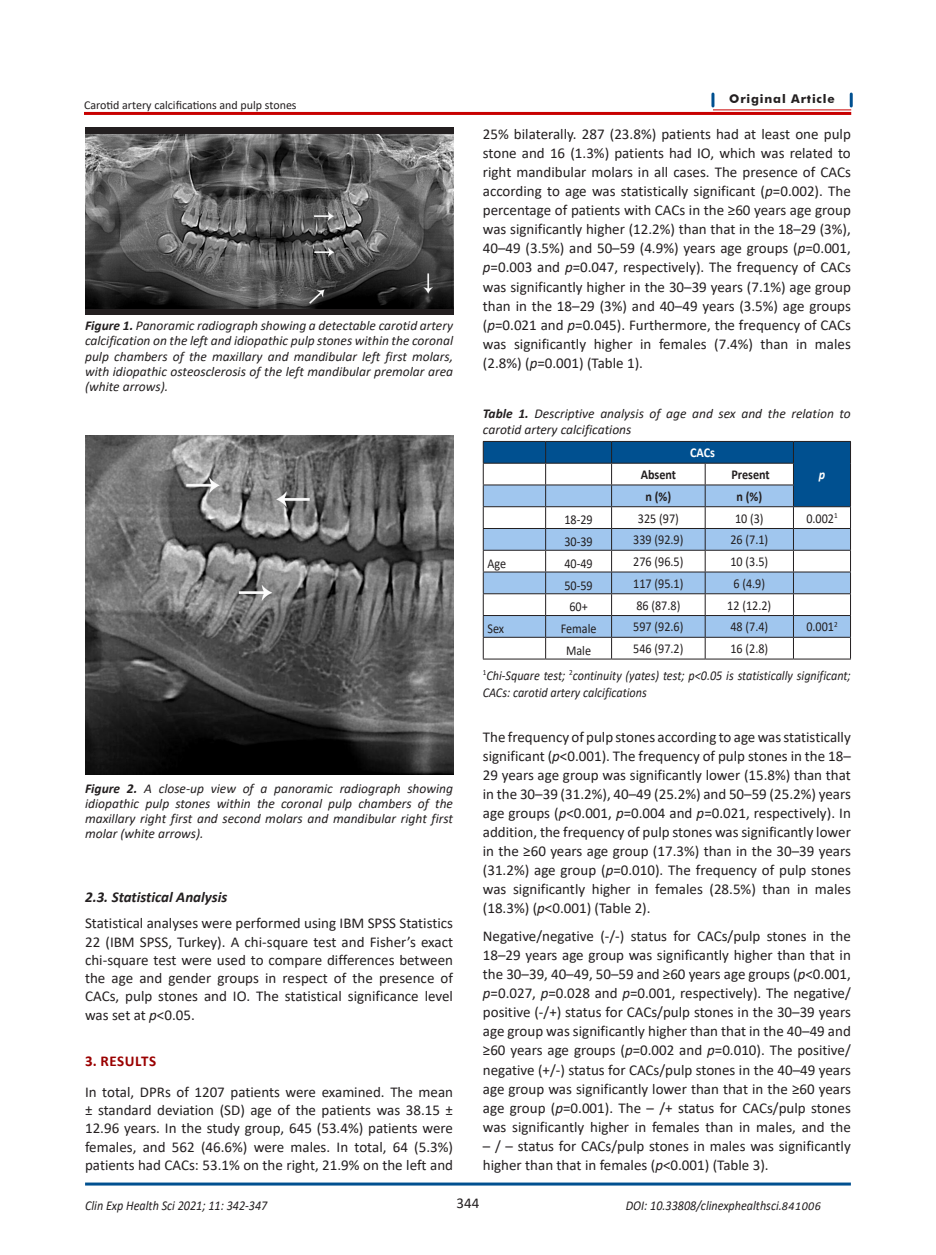
<style>
.page{position:relative;width:936px;height:1255px;background:#fff}
.page>*{position:absolute;margin:0;border:0;box-sizing:border-box;transform-origin:0 0}
.MNormal-TR{font:15px/19px "Calibri";color:#231f20;text-align:justify}
.t1{font:italic 700 15px "Calibri";color:#231f20}
.t2{font:700 15px "Calibri";letter-spacing:.035em;color:#9a0000}
.PictH{font:italic 13.5px/15.3px "Calibri";color:#231f20;text-align:justify}
.TabloTxt{font:13.5px "Calibri";color:#231f20;scale:.9 1}
.TabloTxt-2{font:italic 13.5px/17.5px "Calibri";color:#231f20;scale:.9 1}
.TabloH{font:italic 13.5px/16px "Calibri";color:#231f20}
.PictH-2{font:italic 13.5px "Calibri";color:#231f20;scale:.9 1}
.TabloTxt-3{font:700 13.5px "Calibri";color:#231f20;scale:.9 1}
.TabloTxt-4{font:700 13.5px "Calibri";color:#fff;scale:.9 1}
.TabloTxt-5{font:italic 700 13.5px "Calibri";color:#fff;scale:.9 1}
.t3{font:12px "Calibri";color:#231f20}
.t4{font:700 12px "Futura BT";letter-spacing:.07em;color:#231f20}
.s1{font-weight:700}
.s2{font-style:italic}
.s3{font-size:12px}
</style>
<div class="page">
<hr style="left:85px;top:1182px;width:765px;height:3px;background:#005090">
<hr style="left:84px;top:112px;width:767px;height:3px;background:#c80000">
<svg style="left:711px;top:94px;width:3px;height:12px"></svg>
<svg style="left:849px;top:94px;width:3px;height:12px"></svg>
<hr style="left:713px;top:109px;width:138px;height:1px;background:#c80000">
<div style="left:85px;top:128px;width:368px;height:187px;background:#231f20"></div>
<img style="left:85px;top:134px;width:368px;height:174px">
<img style="left:85px;top:435px;width:368px;height:339px">
<svg style="left:483px;top:441px;width:368px;height:217px"></svg>
<hr style="left:483px;top:658px;width:62px;height:1px;background:#231f20">
<hr style="left:545px;top:658px;width:66px;height:1px;background:#231f20">
<hr style="left:611px;top:658px;width:94px;height:1px;background:#231f20">
<hr style="left:705px;top:658px;width:88px;height:1px;background:#231f20">
<hr style="left:793px;top:658px;width:57px;height:1px;background:#231f20">
<p class="t3" style="left:84px;top:97px;width:214px">Carotid artery calcifications and pulp stones</p>
<p class="PictH" style="left:85px;top:317px;width:369px"><span class="s1">Figure 1.</span> Panoramic radiograph showing a detectable carotid artery calcification on the left and idiopathic pulp stones within the coronal pulp chambers of the maxillary and mandibular left first molars, with idiopathic osteosclerosis of the left mandibular premolar area (white arrows).</p>
<p class="PictH" style="left:85px;top:780px;width:369px"><span class="s1">Figure 2.</span> A close-up view of a panoramic radiograph showing idiopathic pulp stones within the coronal pulp chambers of the maxillary right first and second molars and mandibular right first molar (white arrows).</p>
<h3 class="t1" style="left:85px;top:886px;width:144px">2.3. Statistical Analysis</h3>
<p class="MNormal-TR" style="left:85px;top:913px;width:369px;line-height:18.3px">Statistical analyses were performed using IBM SPSS Statistics 22 (IBM SPSS, Turkey). A chi-square test and Fisher’s exact chi-square test were used to compare differences between the age and gender groups in respect of the presence of CACs, pulp stones and IO. The statistical significance level was set at <span class="s2">p</span>&lt;0.05.</p>
<h2 class="t2" style="left:85px;top:1050px;width:73px">3. RESULTS</h2>
<p class="MNormal-TR" style="left:85px;top:1082px;width:369px;line-height:18.3px">In total, DPRs of 1207 patients were examined. The mean ± standard deviation (SD) age of the patients was 38.15 ± 12.96 years. In the study group, 645 (53.4%) patients were females, and 562 (46.6%) were males. In total, 64 (5.3%) patients had CACs: 53.1% on the right, 21.9% on the left and</p>
<p class="t4" style="left:729px;top:92px;width:107px">Original Article</p>
<p class="MNormal-TR" style="left:483px;top:124px;width:369px">25% bilaterally. 287 (23.8%) patients had at least one pulp stone and 16 (1.3%) patients had IO, which was related to right mandibular molars in all cases. The presence of CACs according to age was statistically significant (<span class="s2">p</span>=0.002). The percentage of patients with CACs in the ≥60 years age group was significantly higher (12.2%) than that in the 18–29 (3%), 40–49 (3.5%) and 50–59 (4.9%) years age groups (<span class="s2">p</span>=0.001, <span class="s2">p</span>=0.003 and <span class="s2">p</span>=0.047, respectively). The frequency of CACs was significantly higher in the 30–39 years (7.1%) age group than in the 18–29 (3%) and 40–49 years (3.5%) age groups (<span class="s2">p</span>=0.021 and <span class="s2">p</span>=0.045). Furthermore, the frequency of CACs was significantly higher in females (7.4%) than in males (2.8%) (<span class="s2">p</span>=0.001) (Table 1).</p>
<p class="TabloH" style="left:483px;top:405px;width:369px"><span class="s1">Table 1.</span> Descriptive analysis of age and sex and the relation to carotid artery calcifications</p>
<p class="TabloTxt-4" style="left:690px;top:443px;width:29px">CACs</p>
<p class="TabloTxt-3" style="left:640px;top:465px;width:41px">Absent</p>
<p class="TabloTxt-3" style="left:731px;top:465px;width:44px">Present</p>
<p class="TabloTxt-5" style="left:818px;top:465px;width:9px">p</p>
<p class="TabloTxt-3" style="left:645px;top:487px;width:30px">n (%)</p>
<p class="TabloTxt-3" style="left:736px;top:487px;width:30px">n (%)</p>
<p class="TabloTxt" style="left:564px;top:510px;width:33px">18-29</p>
<p class="TabloTxt" style="left:638px;top:509px;width:47px">325 (97)</p>
<p class="TabloTxt" style="left:735px;top:509px;width:33px">10 (3)</p>
<p class="TabloTxt" style="left:806px;top:509px;width:36px">0.002<sup>1</sup></p>
<p class="TabloTxt" style="left:564px;top:532px;width:33px">30-39</p>
<p class="TabloTxt" style="left:633px;top:530px;width:57px">339 (92.9)</p>
<p class="TabloTxt" style="left:730px;top:530px;width:44px">26 (7.1)</p>
<p class="TabloTxt" style="left:487px;top:554px;width:22px">Age</p>
<p class="TabloTxt" style="left:564px;top:554px;width:33px">40-49</p>
<p class="TabloTxt" style="left:633px;top:552px;width:57px">276 (96.5)</p>
<p class="TabloTxt" style="left:730px;top:552px;width:44px">10 (3.5)</p>
<p class="TabloTxt" style="left:564px;top:575px;width:33px">50-59</p>
<p class="TabloTxt" style="left:633px;top:574px;width:57px">117 (95.1)</p>
<p class="TabloTxt" style="left:733px;top:574px;width:37px">6 (4.9)</p>
<p class="TabloTxt" style="left:569px;top:597px;width:22px">60+</p>
<p class="TabloTxt" style="left:636px;top:596px;width:50px">86 (87.8)</p>
<p class="TabloTxt" style="left:727px;top:596px;width:50px">12 (12.2)</p>
<p class="TabloTxt" style="left:487px;top:619px;width:20px">Sex</p>
<p class="TabloTxt" style="left:560px;top:619px;width:41px">Female</p>
<p class="TabloTxt" style="left:633px;top:617px;width:57px">597 (92.6)</p>
<p class="TabloTxt" style="left:730px;top:617px;width:44px">48 (7.4)</p>
<p class="TabloTxt" style="left:806px;top:617px;width:36px">0.001<sup>2</sup></p>
<p class="TabloTxt" style="left:566px;top:641px;width:29px">Male</p>
<p class="TabloTxt" style="left:633px;top:639px;width:57px">546 (97.2)</p>
<p class="TabloTxt" style="left:730px;top:639px;width:44px">16 (2.8)</p>
<p class="TabloTxt-2" style="left:483px;top:665px;width:410px"><sup>1</sup>Chi-Square test; <sup>2</sup>continuity (yates) test; p&lt;0.05 is statistically significant;<br>CACs: carotid artery calcifications</p>
<p class="MNormal-TR" style="left:483px;top:726px;width:369px">The frequency of pulp stones according to age was statistically significant (<span class="s2">p</span>&lt;0.001). The frequency of pulp stones in the 18– 29 years age group was significantly lower (15.8%) than that in the 30–39 (31.2%), 40–49 (25.2%) and 50–59 (25.2%) years age groups (<span class="s2">p</span>&lt;0.001, <span class="s2">p</span>=0.004 and <span class="s2">p</span>=0.021, respectively). In addition, the frequency of pulp stones was significantly lower in the ≥60 years age group (17.3%) than in the 30–39 years (31.2%) age group (<span class="s2">p</span>=0.010). The frequency of pulp stones was significantly higher in females (28.5%) than in males (18.3%) (<span class="s2">p</span>&lt;0.001) (Table 2).</p>
<p class="MNormal-TR" style="left:483px;top:926px;width:369px">Negative/negative (-/-) status for CACs/pulp stones in the 18–29 years age group was significantly higher than that in the 30–39, 40–49, 50–59 and ≥60 years age groups (<span class="s2">p</span>&lt;0.001, <span class="s2">p</span>=0.027, <span class="s2">p</span>=0.028 and <span class="s2">p</span>=0.001, respectively). The negative/ positive (-/+) status for CACs/pulp stones in the 30–39 years age group was significantly higher than that in the 40–49 and ≥60 years age groups (<span class="s2">p</span>=0.002 and <span class="s2">p</span>=0.010). The positive/ negative (+/-) status for CACs/pulp stones in the 40–49 years age group was significantly lower than that in the ≥60 years age group (<span class="s2">p</span>=0.001). The – /+ status for CACs/pulp stones was significantly higher in females than in males, and the</p>
<p class="MNormal-TR" style="left:483px;top:1135px;width:369px">– / – status for CACs/pulp stones in males was significantly higher than that in females (<span class="s2">p</span>&lt;0.001) (Table 3).</p>
<p class="PictH-2" style="left:85px;top:1196px;width:204px">Clin Exp Health Sci 2021; 11: 342-347</p>
<p class="MNormal-TR" style="left:456px;top:1193px;width:24px">344</p>
<p class="PictH-2" style="left:625px;top:1196px;width:218px">DOI: 10.33808/clinexphealthsci.<span class="s3">841006</span></p>
</div>
